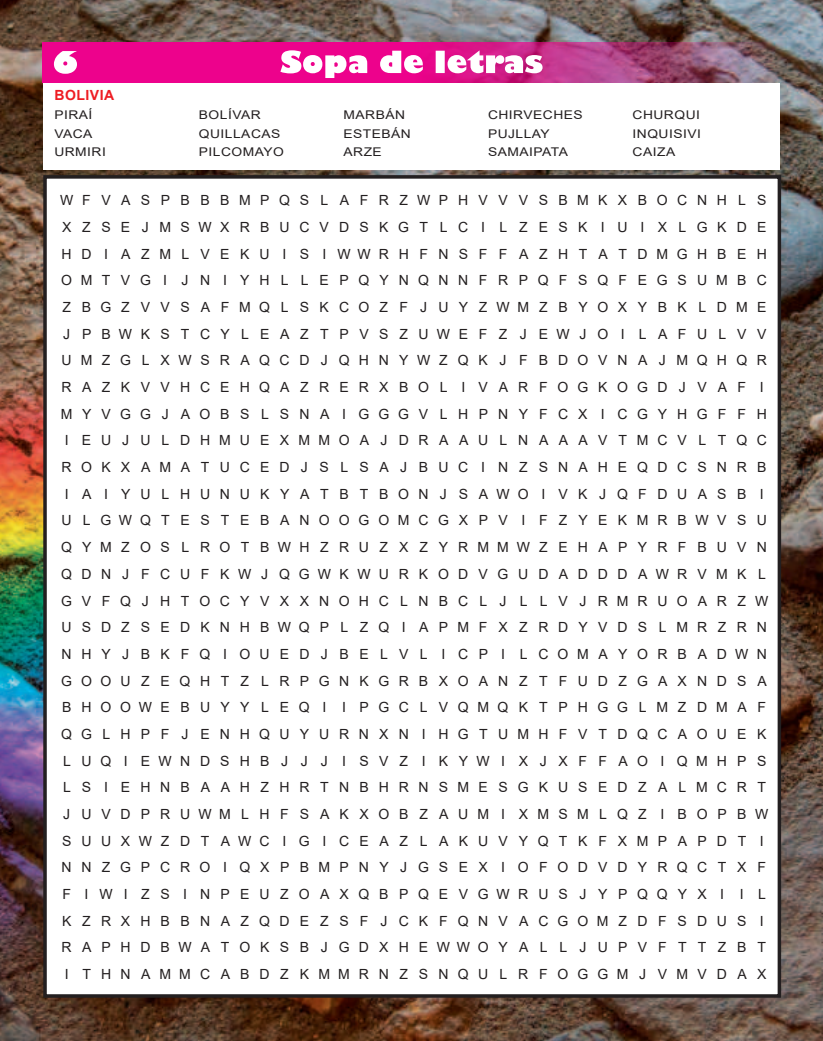
<style>
.page{position:relative;width:823px;height:1041px;background:#fff}
.page>*{position:absolute;margin:0;border:0;box-sizing:border-box;transform-origin:0 0}
.t1{font:14px/26.7px "Arial";letter-spacing:.725em;color:#231f20}
.t2{font:700 14px "Arial";letter-spacing:.035em;color:#ee1d23}
.t3{font:12px/18.7px "Arial";letter-spacing:.035em;color:#231f20;scale:1.15 1}
</style>
<div class="page">
<img style="left:0;top:0;width:822px;height:1040px">
<img style="left:43px;top:43px;width:736px;height:40px">
<svg style="left:280px;top:50px;width:262px;height:28px"></svg>
<svg style="left:54px;top:51px;width:23px;height:23px"></svg>
<div style="left:43px;top:83px;width:736px;height:87px;background:#fff"></div>
<div style="left:45px;top:177px;width:733px;height:818px;background:#fff"></div>
<div style="left:43px;top:175px;width:737px;height:822px;border:4px solid #231f20"></div>
<p class="t2" style="left:54px;top:89px;width:61px">BOLIVIA</p>
<p class="t3" style="left:54px;top:106px;width:46px">PIRAÍ<br>VACA<br>URMIRI</p>
<p class="t3" style="left:199px;top:106px;width:75px">BOLÍVAR<br>QUILLACAS<br>PILCOMAYO</p>
<p class="t3" style="left:343px;top:106px;width:60px">MARBÁN<br>ESTEBÁN<br>ARZE</p>
<p class="t3" style="left:488px;top:106px;width:84px">CHIRVECHES<br>PUJLLAY<br>SAMAIPATA</p>
<p class="t3" style="left:632px;top:106px;width:61px;text-align:justify">CHURQUI INQUISIVI CAIZA</p>
<p class="t1" style="left:60px;top:188px;width:709px">WFVASPBBBMPQSLAFRZWPHVVVSBMKXBOCNHLS XZSEJMSWXRBUCVDSKGTLC I L ZESK I U I XLGKDE HD I AZMLVEKU I S IWWRHFNSFFAZHTATDMGHBEH OMTVG I JN I YHL LEPQYNQNNFRPQFSQFEGSUMBC ZBGZVVSAFMQLSKCOZF JUYZWMZBYOXYBKLDME JPBWKSTCYLEAZTPVSZUWEFZ JEWJO I LAFULVV UMZGLXWSRAQCD JQHNYWZQK J FBDOVNA JMQHQR RAZKVVHCEHQAZRERXBOL I VARFOGKOGDJVAF I MYVGGJ AOBSLSNA I GGGVLHPNYFCX I CGYHGFFH I EUJULDHMUEXMMOAJDRAAULNAAAVTMCVLTQC ROKXAMATUCEDJ SLSAJ BUC I NZSNAHEQDCSNRB I A I YULHUNUKYATBTBONJSAWO I VKJQFDUASB I ULGWQTESTEBANOOGOMCGXPV I FZYEKMRBWVSU QYMZOSLROTBWHZRUZXZYRMMWZEHAPYRFBUVN QDNJ FCUFKWJQGWKWURKODVGUDADDDAWRVMK L GVFQJHTOCYVXXNOHCLNBCL J L LVJRMRUOARZW USDZSEDKNHBWQPLZQ I APMFXZRDYVDSLMRZRN NHYJBKFQ I OUEDJBELVL I CP I LCOMAYORBADWN GOOUZEQHTZ LRPGNKGRBXOANZTFUDZGAXNDSA BHOOWEBUYYLEQ I I PGCLVQMQKTPHGGLMZDMAF QGLHPF J ENHQUYURNXN I HGTUMHFVTDQCAOUEK LUQI EWNDSHBJ J J I SVZ I KYWI XJXFFAO I QMHPS LS I EHNBAAHZHRTNBHRNSMESGKUSEDZALMCRT JUVDPRUWMLHFSAKXOBZAUM I XMSMLQZ I BOPBW SUUXWZDTAWC I G I CEAZLAKUVYQTKFXMPAPDT I NNZGPCRO I QXPBMPNYJGSEX I OFODVDYRQCTXF F IWI ZS I NPEUZOAXQBPQEVGWRUSJYPQQYX I I L KZRXHBBNAZQDEZSF JCKFQNVACGOMZDFSDUS I RAPHDBWATOKSBJGDXHEWWOYALL JUPVFTTZBT I THNAMMCABDZKMMRNZSNQULRFOGGMJ VMVDAX</p>
</div>
